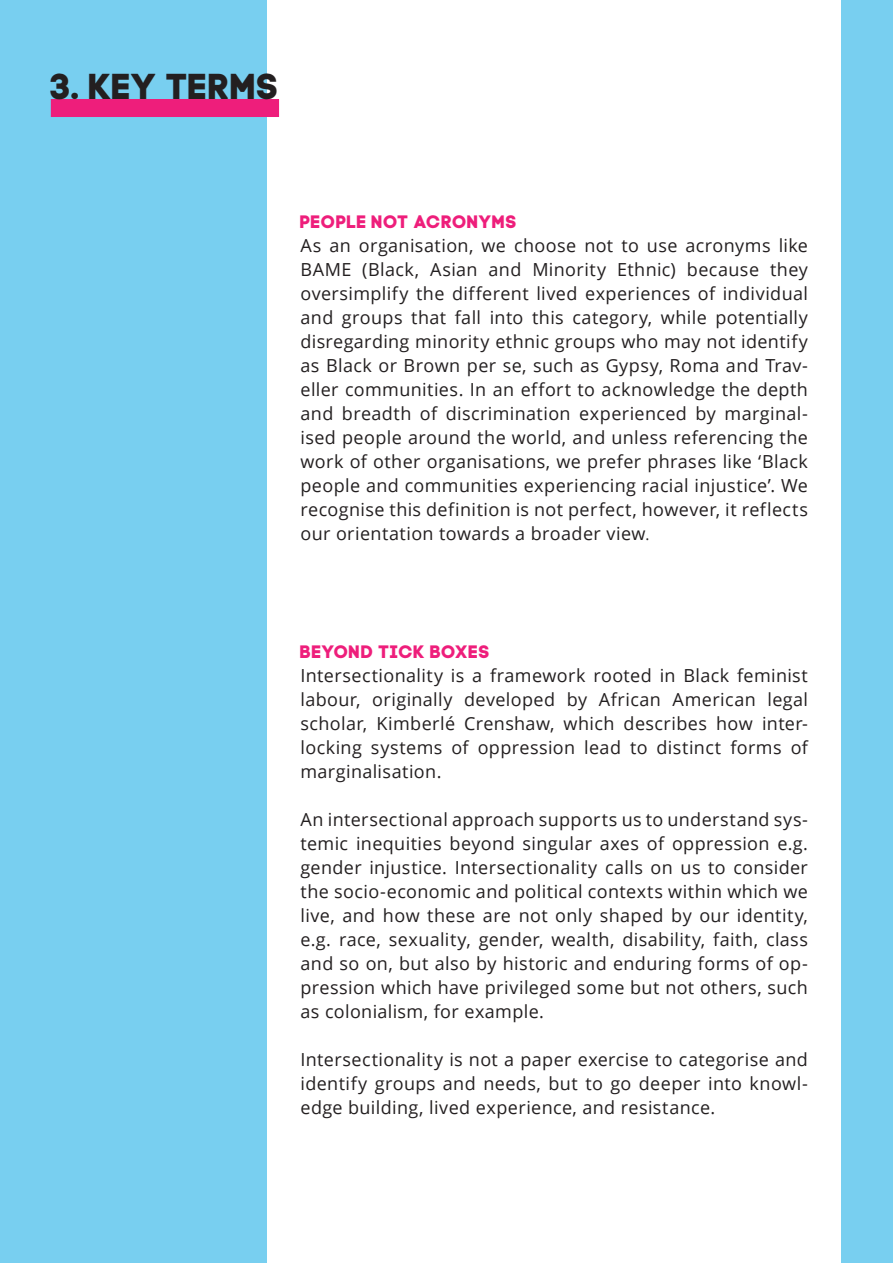
<style>
.page{position:relative;width:893px;height:1263px;background:#fff}
.page>*{position:absolute;margin:0;border:0;box-sizing:border-box;transform-origin:0 0}
.t1{font:36px "Code Pro Bold";letter-spacing:.015em;color:#231f20}
.t2{font:18px/24px "Open Sans";letter-spacing:.02em;color:#231f20;text-align:justify}
.t3{font:18px "Code Pro Bold";letter-spacing:.025em;color:#ee1e7b}
.s1{font-size:15px}
</style>
<div class="page">
<div style="left:0;top:0;width:266px;height:1263px;background:#78cff0"></div>
<div style="left:842px;top:0;width:51px;height:1263px;background:#78cff0"></div>
<div style="left:51px;top:99px;width:228px;height:18px;background:#ee1e7b"></div>
<p class="t1" style="left:51px;top:65px;width:230px">3. KEY TERMS</p>
<p class="t3" style="left:300px;top:210px;width:218px">PEOPLE NOT ACRONYMS</p>
<p class="t2" style="left:300px;top:232px;width:509px">As an organisation, we choose not to use acronyms like BAME (Black, Asian and Minority Ethnic) because they oversimplify the different lived experiences of individual and groups that fall into this category, while potentially disregarding minority ethnic groups who may not identify as Black or Brown per se, such as Gypsy, Roma and Trav&shy;eller communities. In an effort to acknowledge the depth and breadth of discrimination experienced by marginal&shy;ised people around the world, and unless referencing the work of other organisations, we prefer phrases like ‘Black people and communities experiencing racial injustice’. We recognise this definition is not perfect, however, it reflects our orientation towards a broader view<span class="s1">.</span></p>
<p class="t3" style="left:300px;top:641px;width:191px">BEYOND TICK BOXES</p>
<p class="t2" style="left:300px;top:663px;width:509px">Intersectionality is a framework rooted in Black feminist labour, originally developed by African American legal scholar, Kimberlé Crenshaw, which describes how inter&shy;locking systems of oppression lead to distinct forms of marginalisation.</p>
<p class="t2" style="left:300px;top:807px;width:509px">An intersectional approach supports us to understand sys&shy;temic inequities beyond singular axes of oppression e.g. gender injustice. Intersectionality calls on us to consider the socio-economic and political contexts within which we live, and how these are not only shaped by our identity, e.g. race, sexuality, gender, wealth, disability, faith, class and so on, but also by historic and enduring forms of op&shy;pression which have privileged some but not others, such as colonialism, for example.</p>
<p class="t2" style="left:300px;top:1047px;width:509px">Intersectionality is not a paper exercise to categorise and identify groups and needs, but to go deeper into knowl&shy;edge building, lived experience, and resistance.</p>
</div>
